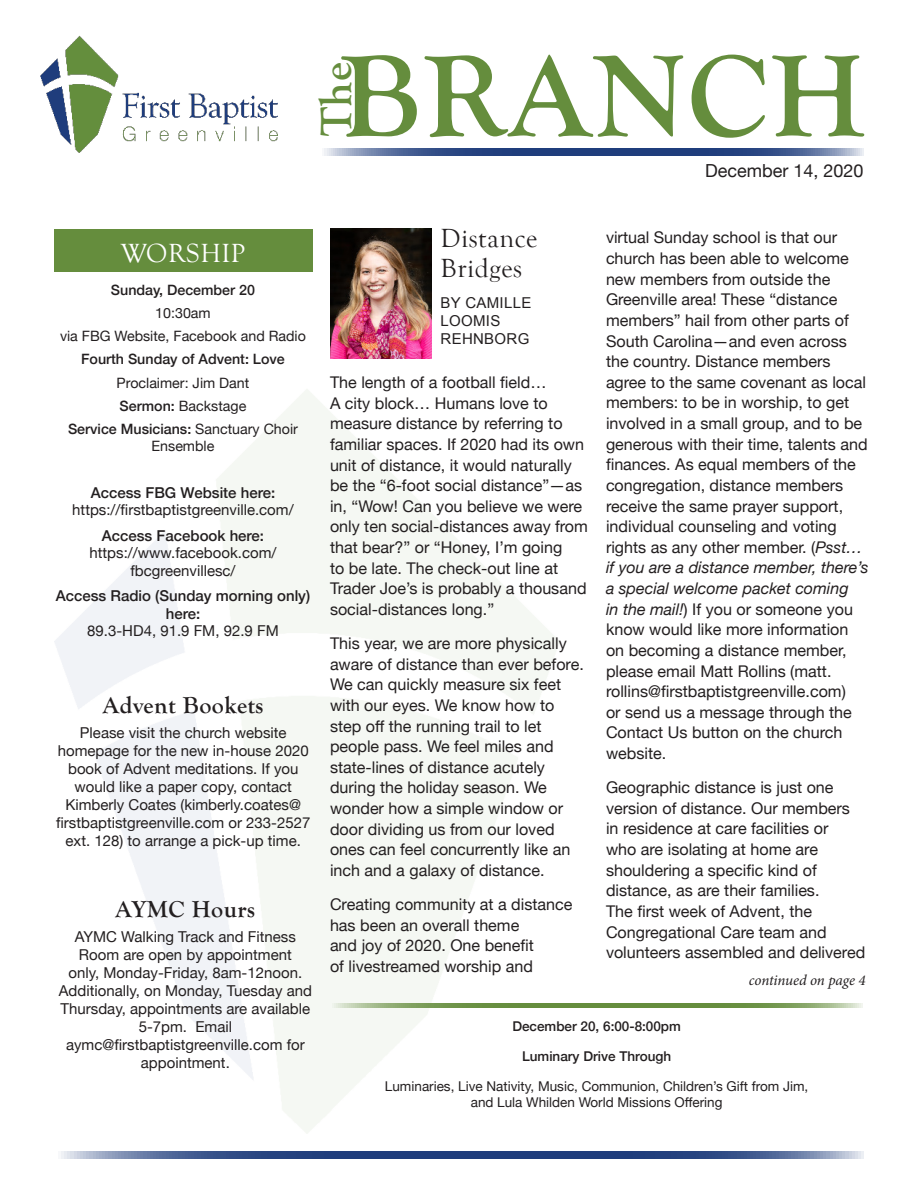
<style>
.page{position:relative;width:918px;height:1188px;background:#fff}
.page>*{position:absolute;margin:0;border:0;box-sizing:border-box;transform-origin:0 0}
.t1{font:700 120px "Goudy Old Style T";letter-spacing:.02em;color:#658d3d}
.t2{font:700 45px "Goudy Old Style T";color:#658d3d}
.Article_Title{font:27px/30px "Goudy Old Style T";letter-spacing:.02em;color:#231f20}
.Article_Title-2{font:27px "Goudy Old Style T";letter-spacing:.02em;color:#fff}
.back_page_heading{font:700 24px "Goudy Old Style T";letter-spacing:.02em;color:#231f20}
.Date_of_issue{font:18px "Helvetica Neue";color:#231f20}
.t3{font:16.2px/20.7px "Helvetica Neue";color:#231f20}
.sympathy{font:15px/18px "Helvetica Neue";color:#231f20;text-align:center}
.page1sidebar_bold_to{font:15px/17.2px "Helvetica Neue";color:#231f20;text-align:center}
.page1sidebar_bold_to-2{font:500 15px/17.2px "Helvetica Neue";color:#231f20;text-align:center}
.Article_by{font:15px/18px "Arial";letter-spacing:.02em;color:#231f20}
.t4{font:italic 15px "Minion Pro";letter-spacing:-.01em;color:#231f20}
.page1sidebar_bold_to-3{font:14.25px/16.5px "Helvetica Neue";color:#231f20;text-align:center}
.page1sidebar_bold_to-4{font:500 14.25px "Helvetica Neue";color:#231f20}
.reminder_text{font:13.5px/16.5px "Helvetica Neue";color:#231f20;text-align:center}
.reminder_text-2{font:500 13.5px "Helvetica Neue";color:#231f20}
.s1{font-weight:500}
.s2{font-weight:400}
.s3{font-style:italic}
</style>
<div class="page">
<svg style="left:324px;top:148px;width:540px;height:8px;background:#415b90"></svg>
<svg style="left:61px;top:1151px;width:803px;height:7px;background:#415b90"></svg>
<img style="left:40px;top:35px;width:238px;height:118px">
<svg style="left:329px;top:1003px;width:534px;height:5px;background:#7d9e5b"></svg>
<img style="left:330px;top:228px;width:102px;height:130px">
<div style="left:54px;top:229px;width:258px;height:42px;background:#658d3d"></div>
<h1 class="t1" style="left:340px;top:29px;width:526px">BRANCH</h1>
<h2 class="t2" style="left:311px;top:136px;width:76px;rotate:-90deg">The</h2>
<p class="Date_of_issue" style="left:705px;top:158px;width:160px">December 14, 2020</p>
<p class="Article_Title-2" style="left:121px;top:239px;width:126px">WORSHIP</p>
<p class="page1sidebar_bold_to-4" style="left:111px;top:278px;width:146px">Sunday, December 20</p>
<p class="page1sidebar_bold_to-3" style="left:155px;top:305px;width:57px">10:30am</p>
<p class="page1sidebar_bold_to-3" style="left:60px;top:329px;width:247px">via FBG Website, Facebook and Radio</p>
<p class="page1sidebar_bold_to-4" style="left:81px;top:348px;width:205px">Fourth Sunday of Advent: Love</p>
<p class="page1sidebar_bold_to-3" style="left:117px;top:375px;width:134px">Proclaimer: Jim Dant</p>
<p class="page1sidebar_bold_to-3" style="left:120px;top:398px;width:128px"><span class="s1">Sermon:</span> Backstage</p>
<p class="page1sidebar_bold_to-3" style="left:68px;top:422px;width:231px"><span class="s1">Service Musicians:</span> Sanctuary Choir<br>Ensemble</p>
<p class="page1sidebar_bold_to" style="left:72px;top:485px;width:223px"><span class="s1">Access FBG Website here: </span>https://firstbaptistgreenville.com/</p>
<p class="page1sidebar_bold_to" style="left:90px;top:528px;width:188px"><span class="s1">Access Facebook here: </span>https://www.facebook.com/ fbcgreenvillesc/</p>
<p class="page1sidebar_bold_to-2" style="left:56px;top:586px;width:256px">Access Radio (Sunday morning only) here:<br><span class="s2">89.3-HD4, 91.9 FM, 92.9 FM</span></p>
<p class="back_page_heading" style="left:103px;top:692px;width:162px">Advent Bookets</p>
<p class="sympathy" style="left:56px;top:725px;width:256px">Please visit the church website homepage for the new in-house 2020 book of Advent meditations. If you would like a paper copy, contact Kimberly Coates (kimberly.coates@ firstbaptistgreenville.com or 233-2527 ext. 128) to arrange a pick-up time.</p>
<p class="back_page_heading" style="left:115px;top:896px;width:141px">AYMC Hours</p>
<p class="sympathy" style="left:59px;top:928px;width:255px">AYMC Walking Track and Fitness<br>Room are open by appointment<br>only, Monday-Friday, 8am-12noon.<br>Additionally, on Monday, Tuesday and<br>Thursday, appointments are available<br>5-7pm. Email aymc@firstbaptistgreenville.com for appointment.</p>
<p class="Article_Title" style="left:441px;top:223px;width:98px">Distance<br>Bridges</p>
<p class="Article_by" style="left:441px;top:294px;width:92px">BY CAMILLE<br>LOOMIS<br>REHNBORG</p>
<p class="t3" style="left:330px;top:373px;width:260px">The length of a football field…<br>A city block… Humans love to measure distance by referring to familiar spaces. If 2020 had its own unit of distance, it would naturally be the “6-foot social distance”—as in, “Wow! Can you believe we were only ten social-distances away from that bear?” or “Honey, I’m going<br>to be late. The check-out line at<br>Trader Joe’s is probably a thousand social-distances long.”</p>
<p class="t3" style="left:330px;top:634px;width:255px">This year, we are more physically aware of distance than ever before.<br>We can quickly measure six feet with our eyes. We know how to step off the running trail to let people pass. We feel miles and state-lines of distance acutely during the holiday season. We wonder how a simple window or door dividing us from our loved ones can feel concurrently like an inch and a galaxy of distance.</p>
<p class="t3" style="left:330px;top:895px;width:244px">Creating community at a distance has been an overall theme<br>and joy of 2020. One benefit<br>of livestreamed worship and</p>
<p class="t3" style="left:606px;top:228px;width:264px">virtual Sunday school is that our church has been able to welcome new members from outside the<br>Greenville area! These “distance members” hail from other parts of<br>South Carolina—and even across the country. Distance members agree to the same covenant as local members: to be in worship, to get involved in a small group, and to be generous with their time, talents and finances. As equal members of the congregation, distance members receive the same prayer support, individual counseling and voting rights as any other member. (<span class="s3">Psst… if you are a distance member, there’s a special welcome packet coming<br>in the mail!</span>) If you or someone you know would like more information on becoming a distance member, please email Matt Rollins (matt. rollins@firstbaptistgreenville.com)<br>or send us a message through the<br>Contact Us button on the church website.</p>
<p class="t3" style="left:606px;top:778px;width:261px">Geographic distance is just one version of distance. Our members in residence at care facilities or<br>who are isolating at home are shouldering a specific kind of distance, as are their families.<br>The first week of Advent, the<br>Congregational Care team and volunteers assembled and delivered</p>
<p class="t4" style="left:749px;top:970px;width:118px">continued on page 4</p>
<p class="reminder_text-2" style="left:512px;top:1015px;width:170px">December 20, 6:00-8:00pm</p>
<p class="reminder_text-2" style="left:522px;top:1045px;width:151px">Luminary Drive Through</p>
<p class="reminder_text" style="left:385px;top:1078px;width:425px">Luminaries, Live Nativity, Music, Communion, Children’s Gift from Jim, and Lula Whilden World Missions Offering</p>
</div>
